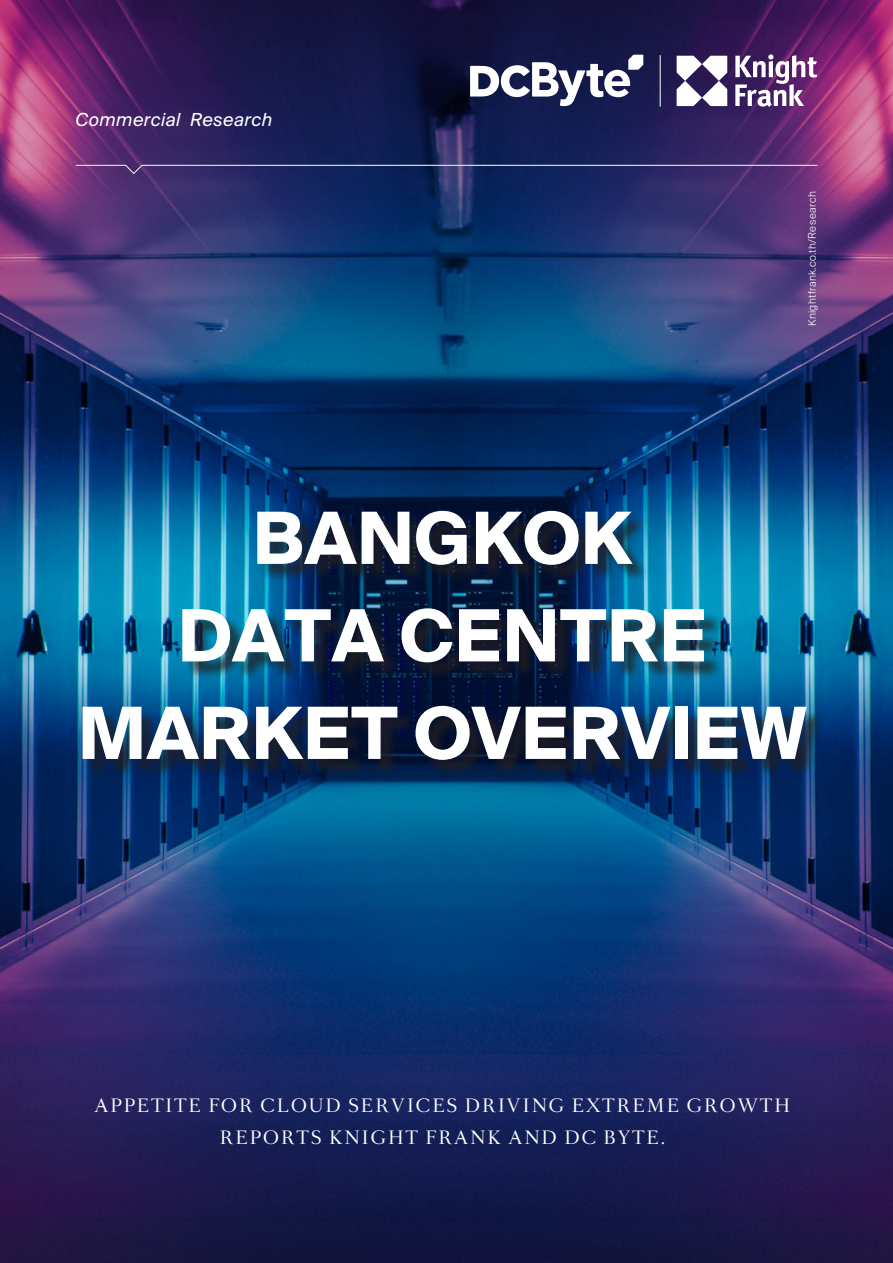
<style>
.page{position:relative;width:893px;height:1263px;background:#fff}
.page>*{position:absolute;margin:0;border:0;box-sizing:border-box;transform-origin:0 0}
.t1{font:700 72px/97.5px "Suisse Intl";letter-spacing:.005em;color:#fff;text-align:center}
.DESCRIPTOR{font:italic 18px "Suisse Intl";letter-spacing:.03em;color:#fff}
.t2{font:16.5px/31.5px "Romain Headline";letter-spacing:.13em;color:#fff;text-align:center}
.SMALL_PRINT{font:300 10.5px "Suisse Intl";letter-spacing:.04em;color:#fff}
</style>
<div class="page">
<img style="left:0;top:0;width:893px;height:1263px">
<svg style="left:75px;top:165px;width:743px;height:9px;background:#3e3a71"></svg>
<div style="left:85px;top:513px;width:740px;height:265px;background:#231f20;opacity:.75"></div>
<svg style="left:677px;top:56px;width:50px;height:50px"></svg>
<svg style="left:735px;top:54px;width:82px;height:53px"></svg>
<hr style="left:660px;top:55px;width:1px;height:52px;background:#fff">
<svg style="left:470px;top:55px;width:173px;height:51px"></svg>
<p class="DESCRIPTOR" style="left:76px;top:109px;width:198px">Commercial Research</p>
<p class="t1" style="left:253px;top:490px;width:381px">BANGKOK</p>
<p class="SMALL_PRINT" style="left:806px;top:326px;width:136px;rotate:-90deg">Knightfrank.co.th/Research</p>
<p class="t1" style="left:78px;top:588px;width:730px">DATA CENTRE<br>MARKET OVERVIEW</p>
<p class="t2" style="left:94px;top:1090px;width:697px">APPETITE FOR CLOUD SERVICES DRIVING EXTREME GROWTH<br>REPORTS KNIGHT FRANK AND DC BYTE.</p>
</div>
